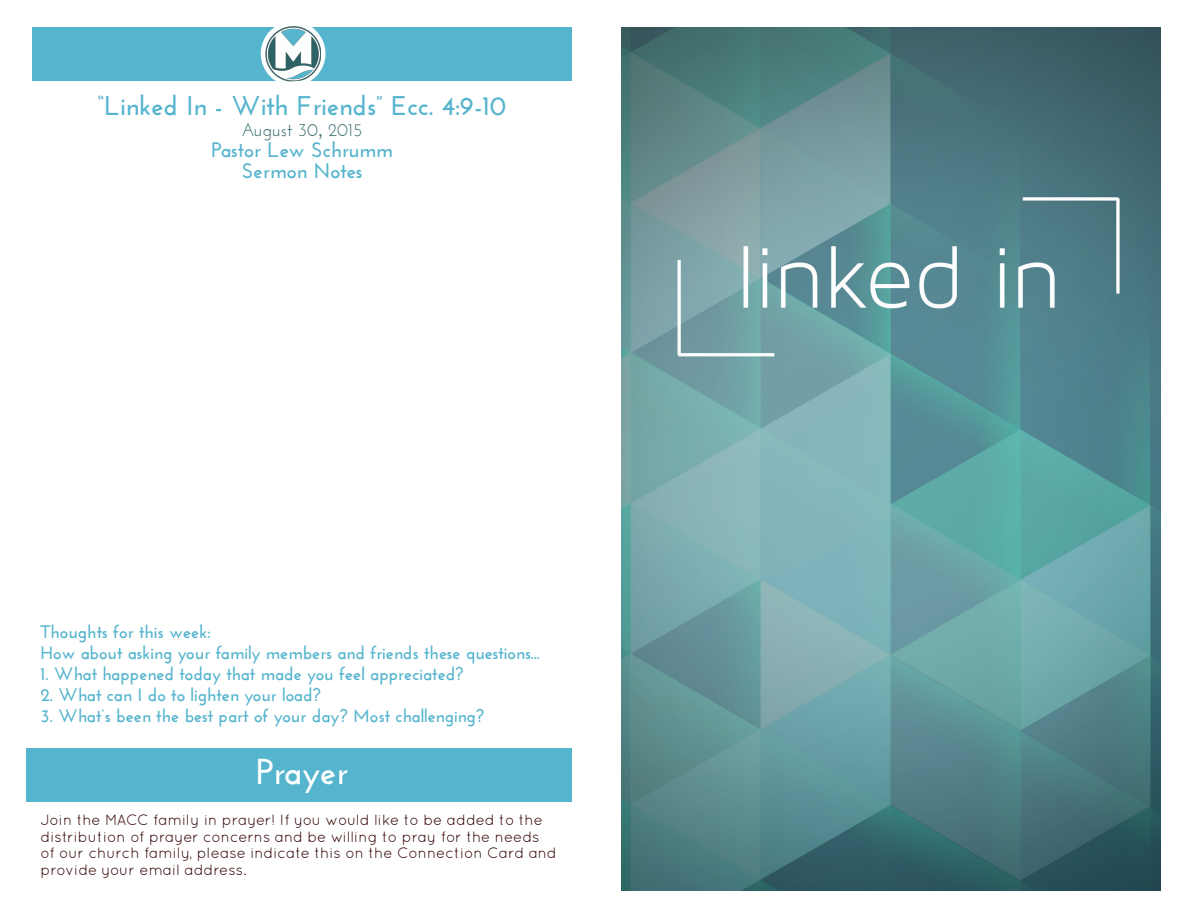
<style>
.page{position:relative;width:1188px;height:918px;background:#fff}
.page>*{position:absolute;margin:0;border:0;box-sizing:border-box;transform-origin:0 0}
.t1{font:700 36px "Josefin Sans";color:#feffff}
.t2{font:700 27px "Josefin Sans";color:#55b4ce}
.t3{font:700 21px "Josefin Sans";color:#55b4ce}
.t4{font:700 18px "Josefin Sans";color:#55b4ce}
.t5{font:18px "Josefin Sans";color:#2e6366}
.t6{font:15px/16.5px "Quicksand";color:#320000}
.s1{font-family:"Helvetica"}
</style>
<div class="page">
<div style="left:26px;top:748px;width:546px;height:54px;background:#55b4ce"></div>
<div style="left:32px;top:27px;width:540px;height:54px;background:#55b4ce"></div>
<svg style="left:261px;top:21px;width:65px;height:65px"></svg>
<img style="left:262px;top:23px;width:60px;height:61px">
<img style="left:621px;top:27px;width:540px;height:864px">
<p class="t2" style="left:98px;top:90px;width:410px">“Linked In - With Friends” Ecc. 4:9-10</p>
<p class="t5" style="left:242px;top:118px;width:123px">August 30<span class="s1">,</span> 2015</p>
<p class="t3" style="left:211px;top:137px;width:183px">Pastor Lew Schrumm</p>
<p class="t3" style="left:242px;top:158px;width:122px">Sermon Notes</p>
<p class="t4" style="left:40px;top:621px;width:172px">Thoughts for this week:</p>
<p class="t4" style="left:40px;top:642px;width:501px">How about asking your family members and friends these questions...</p>
<p class="t4" style="left:40px;top:663px;width:424px">1. What happened today that made you feel appreciated?</p>
<p class="t4" style="left:40px;top:684px;width:282px">2. What can I do to lighten your load?</p>
<p class="t4" style="left:40px;top:705px;width:445px">3. What’s been the best part of your day? Most challenging?</p>
<p class="t1" style="left:256px;top:750px;width:94px">Prayer</p>
<p class="t6" style="left:40px;top:812px;width:518px">Join the MACC family in prayer! If you would like to be added to the distribution of prayer concerns and be willing to pray for the needs of our church family, please indicate this on the Connection Card and provide your email address.</p>
</div>
